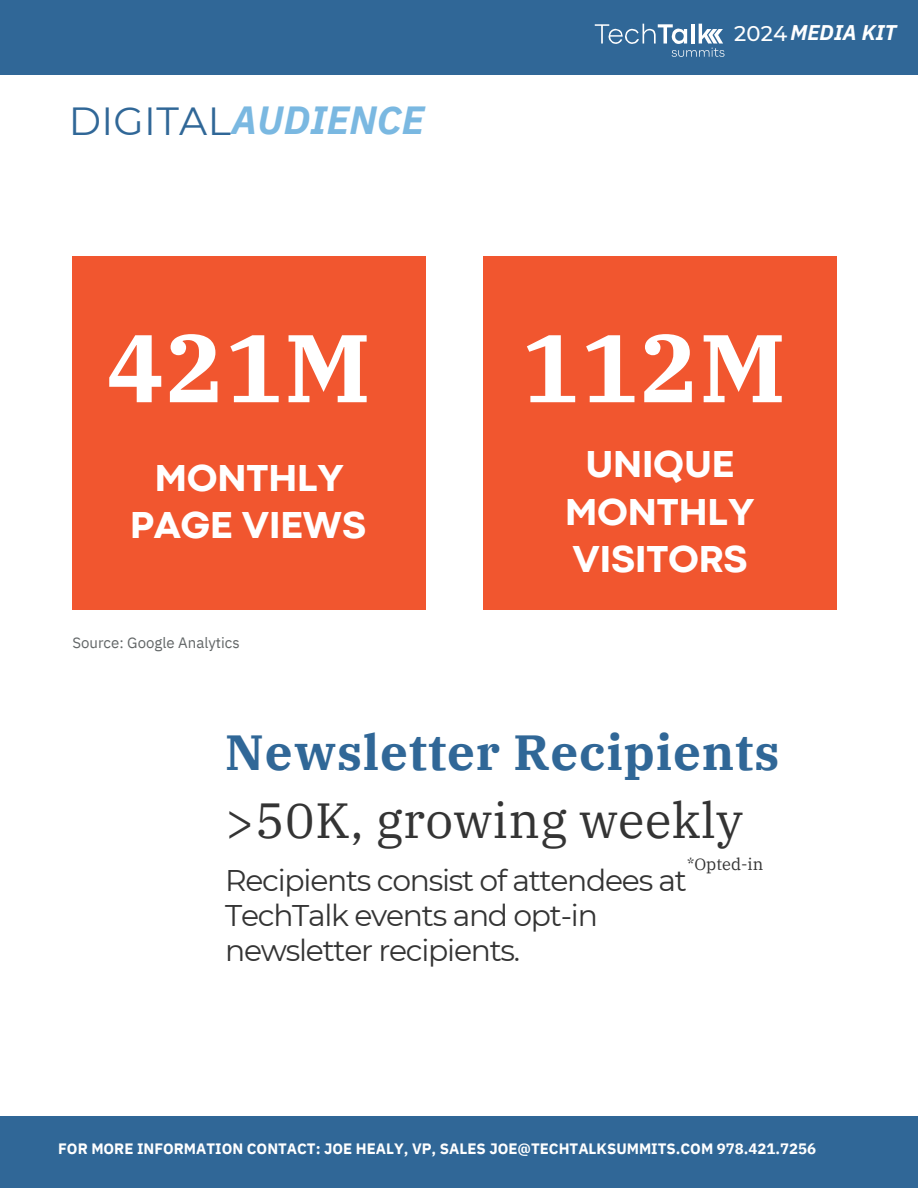
<style>
.page{position:relative;width:918px;height:1188px;background:#fff}
.page>*{position:absolute;margin:0;border:0;box-sizing:border-box;transform-origin:0 0}
.t1{font:700 96px "IBM Plex Serif";letter-spacing:.02em;color:#fff}
.t2{font:700 49.2px "IBM Plex Serif";letter-spacing:.02em;color:#306797}
.t3{font:49.2px "IBM Plex Serif";letter-spacing:.01em;color:#343434}
.t4{font:800 39.15px/47.2px "Codec Pro";color:#fff;text-align:center}
.t5{font:italic 700 39.15px "IBM Plex Sans";color:#7ab8e1}
.t6{font:29.85px/34.8px "Montserrat";letter-spacing:-.04em;color:#343434}
.t7{font:italic 700 21.15px "IBM Plex Sans";color:#fff}
.t8{font:16.5px "IBM Plex Serif";color:#343434}
.t9{font:700 15px "IBM Plex Sans";color:#fff}
.t10{font:15px "IBM Plex Sans";color:#626667}
.s1{font-family:"Montserrat";font-weight:400;font-style:normal;color:#306797}
.s2{font-family:"Montserrat";font-weight:500;font-style:normal}
</style>
<div class="page">
<div style="left:73px;top:256px;width:353px;height:354px;background:#f1562f"></div>
<div style="left:0;top:1116px;width:918px;height:72px;background:#306797"></div>
<div style="left:483px;top:256px;width:354px;height:354px;background:#f1562f"></div>
<div style="left:0;top:0;width:918px;height:75px;background:#306797"></div>
<svg style="left:595px;top:24px;width:130px;height:33px"></svg>
<h1 class="t5" style="left:69px;top:94px;width:357px"><span class="s1">DIGITAL</span>AUDIENCE</h1>
<p class="t7" style="left:734px;top:18px;width:164px"><span class="s2">2024</span> MEDIA KIT</p>
<h4 class="t1" style="left:107px;top:304px;width:265px">421M</h4>
<h2 class="t1" style="left:522px;top:304px;width:265px">112M</h2>
<h3 class="t4" style="left:130px;top:457px;width:237px">MONTHLY<br>PAGE VIEWS</h3>
<p class="t10" style="left:72px;top:632px;width:169px">Source: Google Analytics</p>
<h6 class="t4" style="left:565px;top:444px;width:191px">UNIQUE<br>MONTHLY<br>VISITORS</h6>
<h4 class="t2" style="left:225px;top:719px;width:556px">Newsletter Recipients</h4>
<p class="t3" style="left:225px;top:787px;width:519px">&gt;50K, growing weekly</p>
<p class="t8" style="left:687px;top:853px;width:78px">*Opted-in</p>
<h1 class="t6" style="left:225px;top:863px;width:463px">Recipients consist of attendees at<br>TechTalk events and opt-in newsletter recipients.</h1>
<p class="t9" style="left:58px;top:1139px;width:759px">FOR MORE INFORMATION CONTACT: JOE HEALY, VP, SALES JOE@TECHTALKSUMMITS.COM 978.421.7256</p>
</div>
